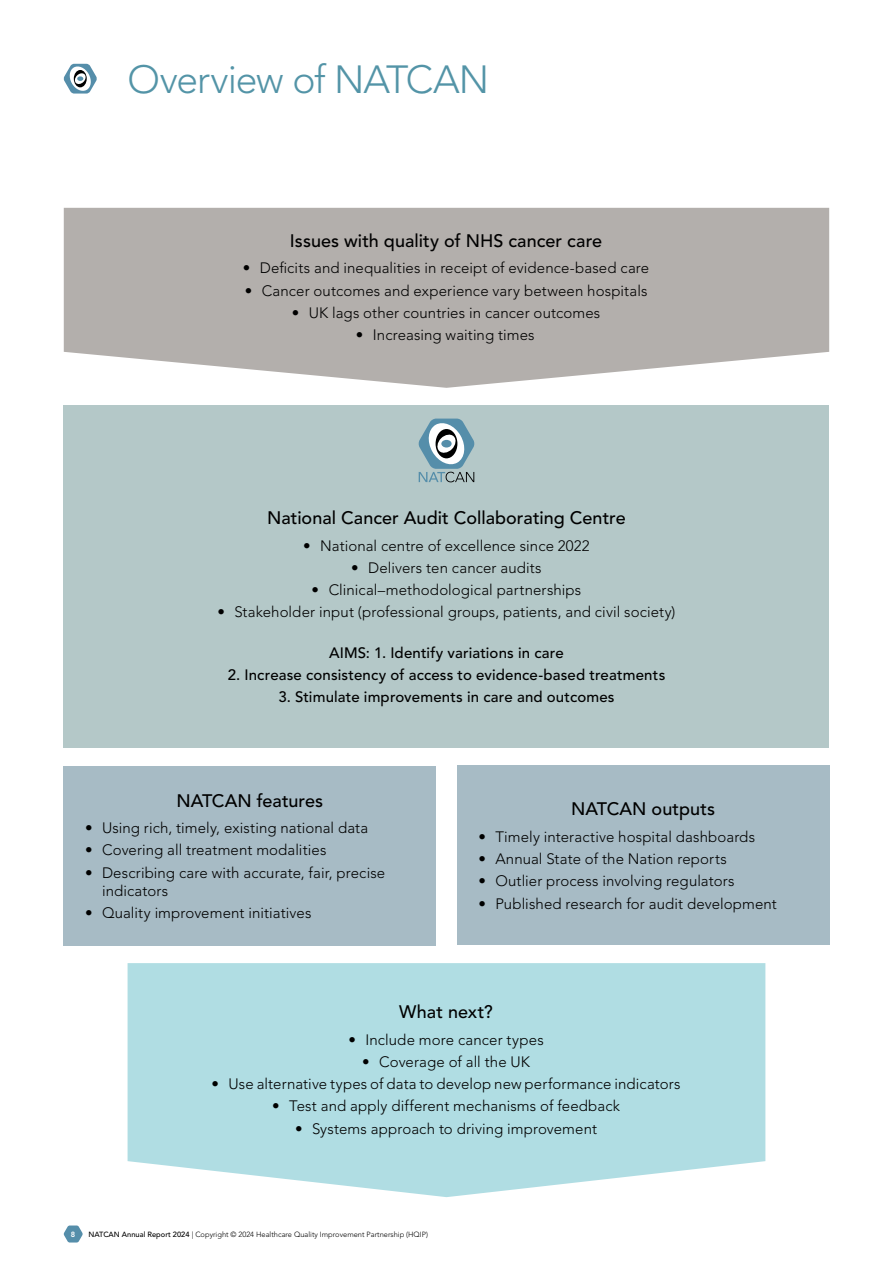
<style>
.page{position:relative;width:893px;height:1263px;background:#fff}
.page>*{position:absolute;margin:0;border:0;box-sizing:border-box;transform-origin:0 0}
.t1{font:300 39px "Avenir LT Pro";letter-spacing:-.025em;color:#5394a7}
.t2{font:500 18px "Avenir LT Pro";color:#000}
.t3{font:300 15px/18px "Avenir LT Pro";letter-spacing:.005em;color:#000}
.t4{font:500 15px "Avenir LT Pro";letter-spacing:.01em;color:#000}
.t5{font:300 7.5px "Avenir LT Pro";color:#000}
.t6{font:800 7.5px "Avenir LT Pro";color:#fff}
.s1{font-weight:500}
</style>
<div class="page">
<svg style="left:64px;top:1225px;width:19px;height:17px"></svg>
<div style="left:64px;top:406px;width:765px;height:342px;background:#b4c8c8"></div>
<svg style="left:64px;top:208px;width:765px;height:180px;background:#bab7b4"></svg>
<svg style="left:128px;top:963px;width:637px;height:234px;background:#b6dfe5"></svg>
<div style="left:457px;top:765px;width:372px;height:180px;background:#a7bbc5"></div>
<div style="left:64px;top:766px;width:372px;height:179px;background:#a7bbc5"></div>
<svg style="left:418px;top:419px;width:57px;height:63px"></svg>
<div style="left:441px;top:440px;width:11px;height:7px;background:#558eaa;border-radius:50%"></div>
<svg style="left:64px;top:64px;width:33px;height:30px"></svg>
<h1 class="t1" style="left:128px;top:57px;width:363px">Overview of NATCAN</h1>
<p class="t2" style="left:290px;top:230px;width:314px">Issues with quality of NHS cancer care</p>
<p class="t3" style="left:243px;top:259px;width:408px">• Deficits and inequalities in receipt of evidence-based care</p>
<p class="t3" style="left:245px;top:281px;width:404px">• Cancer outcomes and experience vary between hospitals</p>
<p class="t3" style="left:292px;top:304px;width:310px">• UK lags other countries in cancer outcomes</p>
<p class="t3" style="left:356px;top:326px;width:180px">• Increasing waiting times</p>
<p class="t2" style="left:267px;top:507px;width:360px">National Cancer Audit Collaborating Centre</p>
<p class="t3" style="left:303px;top:536px;width:288px">• National centre of excellence since 2022</p>
<p class="t3" style="left:351px;top:559px;width:192px">• Delivers ten cancer audits</p>
<p class="t3" style="left:312px;top:581px;width:271px">• Clinical–methodological partnerships</p>
<p class="t3" style="left:217px;top:603px;width:460px">• Stakeholder input (professional groups, patients, and civil society)</p>
<p class="t4" style="left:329px;top:643px;width:236px">AIMS: 1. Identify variations in care</p>
<p class="t4" style="left:228px;top:666px;width:439px">2. Increase consistency of access to evidence-based treatments</p>
<p class="t4" style="left:278px;top:688px;width:338px">3. Stimulate improvements in care and outcomes</p>
<p class="t2" style="left:176px;top:790px;width:148px">NATCAN features</p>
<p class="t3" style="left:85px;top:819px;width:285px">• Using rich, timely, existing national data</p>
<p class="t3" style="left:85px;top:841px;width:243px">• Covering all treatment modalities</p>
<p class="t3" style="left:102px;top:863px;width:285px;text-indent:-17px">• Describing care with accurate, fair, precise indicators</p>
<p class="t3" style="left:85px;top:904px;width:228px">• Quality improvement initiatives</p>
<p class="t2" style="left:571px;top:798px;width:145px">NATCAN outputs</p>
<p class="t3" style="left:478px;top:828px;width:278px">• Timely interactive hospital dashboards</p>
<p class="t3" style="left:478px;top:850px;width:250px">• Annual State of the Nation reports</p>
<p class="t3" style="left:478px;top:872px;width:258px">• Outlier process involving regulators</p>
<p class="t3" style="left:478px;top:894px;width:300px">• Published research for audit development</p>
<p class="t2" style="left:399px;top:1001px;width:95px">What next?</p>
<p class="t3" style="left:348px;top:1030px;width:197px">• Include more cancer types</p>
<p class="t3" style="left:362px;top:1053px;width:170px">• Coverage of all the UK</p>
<p class="t3" style="left:212px;top:1075px;width:471px">• Use alternative types of data to develop new performance indicators</p>
<p class="t3" style="left:272px;top:1097px;width:349px">• Test and apply different mechanisms of feedback</p>
<p class="t3" style="left:295px;top:1119px;width:303px">• Systems approach to driving improvement</p>
<p class="t6" style="left:71px;top:1230px;width:6px">8</p>
<p class="t5" style="left:89px;top:1230px;width:341px"><span class="s1">NATCAN Annual Report 2024</span> | Copyright © 2024 Healthcare Quality Improvement Partnership (HQIP)</p>
</div>
